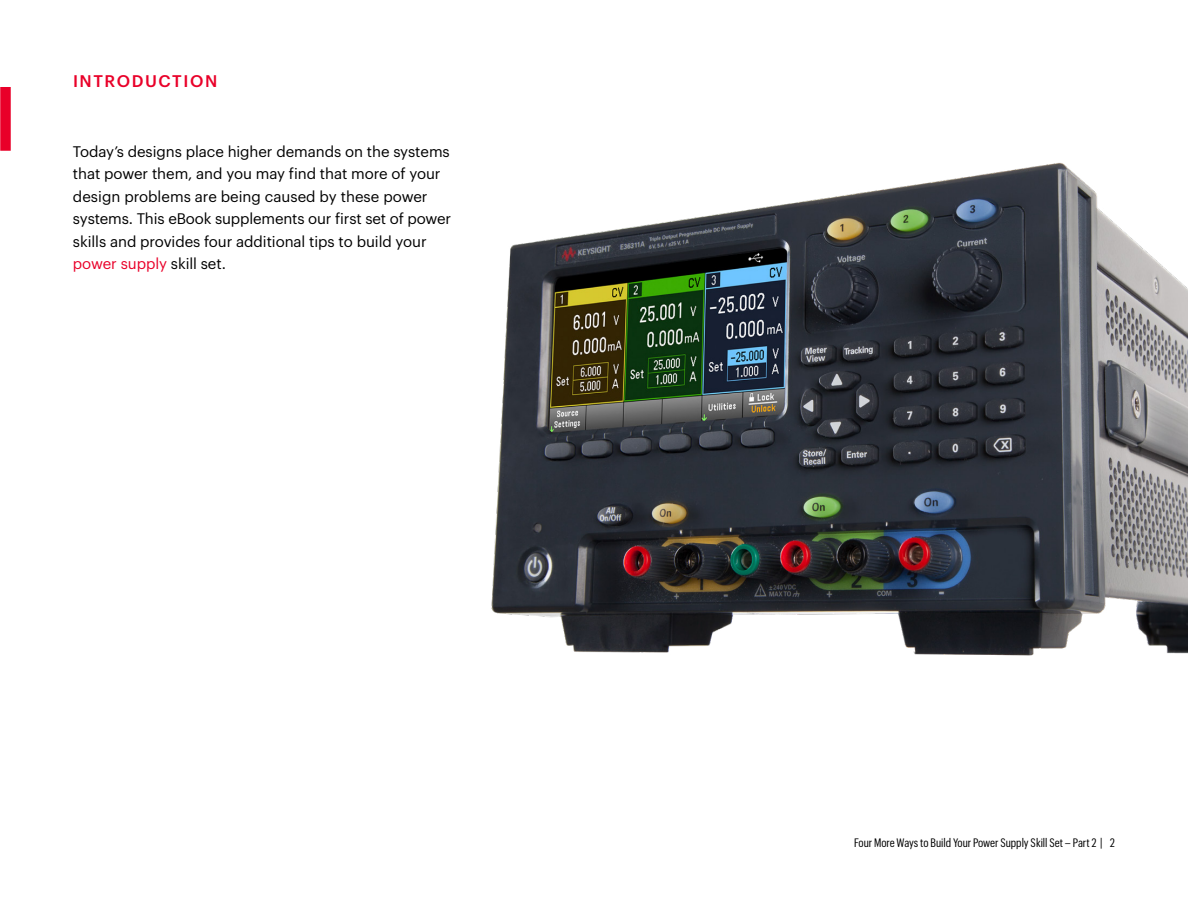
<style>
.page{position:relative;width:1188px;height:918px;background:#fff}
.page>*{position:absolute;margin:0;border:0;box-sizing:border-box;transform-origin:0 0}
.t1{font:500 16.5px "Graphik LC";letter-spacing:.095em;color:#e90029}
.t2{font:15px/22.5px "Graphik LC";letter-spacing:-.005em;color:#000}
.t3{font:12px "Graphik Cond";color:#000}
.s1{color:#e90029}
</style>
<div class="page">
<div style="left:0;top:87px;width:11px;height:64px;background:#e90029"></div>
<img style="left:492px;top:162px;width:696px;height:494px">
<p class="t1" style="left:73px;top:68px;width:146px">INTRODUCTION</p>
<p class="t2" style="left:73px;top:139px;width:380px">Today’s designs place higher demands on the systems that power them, and you may find that more of your design problems are being caused by these power systems. This eBook supplements our first set of power skills and provides four additional tips to build your <span class="s1">power supply</span> skill set.</p>
<p class="t3" style="left:854px;top:835px;width:262px">Four More Ways to Build Your Power Supply Skill Set – Part 2 | 2</p>
</div>
